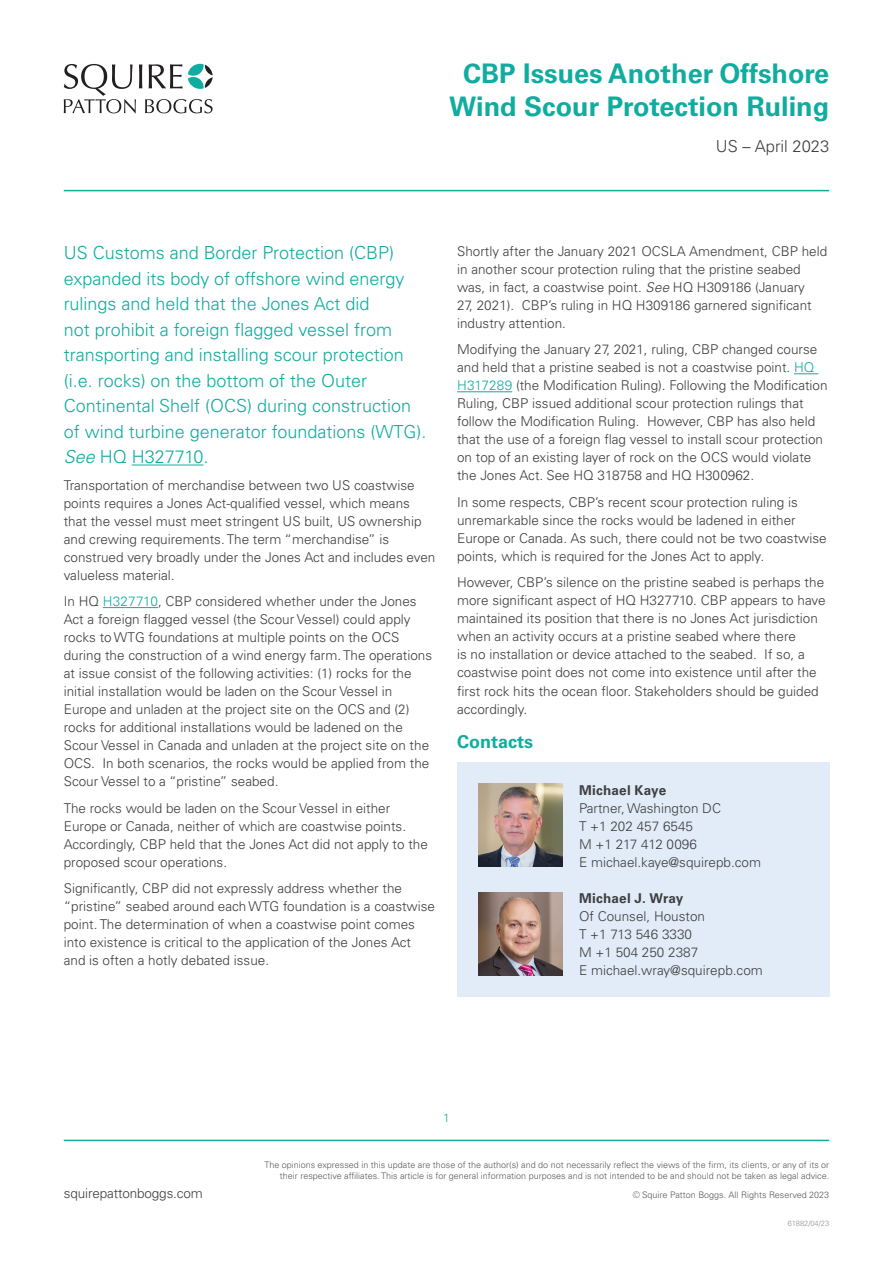
<style>
.page{position:relative;width:893px;height:1263px;background:#fff}
.page>*{position:absolute;margin:0;border:0;box-sizing:border-box;transform-origin:0 0}
.Jurisdiction_Date{font:700 27px/33px "Univers LTCYR 65";color:#10ac9f;text-align:center}
.Body{font:300 18px/25.5px "Univers LTCYR 45";color:#10ac9f}
.Body_Main_Heading{font:700 18px "Univers LTCYR 65";color:#10ac9f}
.Jurisdiction_Date-2{font:300 16.5px "Univers LTCYR 45";color:#3e3e3f}
.Body-2{font:300 13.5px/18px "Univers LTCYR 45";color:#3e3e3f}
.Body-3{font:700 13.5px "Univers LTCYR 65";letter-spacing:.015em;color:#3e3e3f}
.Contact{font:300 12px "Univers LTCYR 45";color:#10ac9f}
.t1{font:300 9px/10.8px "Univers LTCYR 45";color:#57585a;text-align:right}
.t2{font:300 7.5px "Univers LTCYR 45";color:#939598}
.s1{font-style:italic}
.s2{color:#10ac9f}
</style>
<div class="page">
<hr style="left:64px;top:190px;width:765px;height:1px;background:#10ac9f">
<svg style="left:64px;top:64px;width:149px;height:49px"></svg>
<hr style="left:132px;top:465px;width:71px;height:1px;background:#10ac9f">
<hr style="left:103px;top:607px;width:55px;height:1px;background:#10ac9f">
<svg style="left:794px;top:373px;width:24px;height:1px"></svg>
<hr style="left:457px;top:391px;width:55px;height:1px;background:#10ac9f">
<div style="left:457px;top:762px;width:372px;height:234px;background:#e1ecf8"></div>
<img style="left:478px;top:783px;width:84px;height:84px">
<img style="left:478px;top:892px;width:84px;height:84px">
<hr style="left:64px;top:1140px;width:765px;height:1px;background:#10ac9f">
<p class="Jurisdiction_Date" style="left:449px;top:56px;width:381px">CBP Issues Another Offshore<br>Wind Scour Protection Ruling</p>
<p class="Jurisdiction_Date-2" style="left:716px;top:135px;width:115px">US – April 2023</p>
<p class="Body" style="left:64px;top:240px;width:364px">US Customs and Border Protection (CBP) expanded its body of offshore wind energy rulings and held that the Jones Act did<br>not prohibit a foreign flagged vessel from transporting and installing scour protection (i.e. rocks) on the bottom of the Outer Continental Shelf (OCS) during construction of wind turbine generator foundations (WTG).<br><span class="s1">See</span> HQ H327710.</p>
<p class="Body-2" style="left:64px;top:476px;width:373px">Transportation of merchandise between two US coastwise points requires a Jones Act-qualified vessel, which means that the vessel must meet stringent US built, US ownership and crewing requirements. The term “merchandise” is construed very broadly under the Jones Act and includes even valueless material.</p>
<p class="Body-2" style="left:64px;top:592px;width:370px">In HQ <span class="s2">H327710</span>, CBP considered whether under the Jones Act a foreign flagged vessel (the Scour Vessel) could apply rocks to WTG foundations at multiple points on the OCS during the construction of a wind energy farm. The operations at issue consist of the following activities: (1) rocks for the initial installation would be laden on the Scour Vessel in Europe and unladen at the project site on the OCS and (2) rocks for additional installations would be ladened on the Scour Vessel in Canada and unladen at the project site on the OCS. In both scenarios, the rocks would be applied from the Scour Vessel to a “pristine” seabed.</p>
<p class="Body-2" style="left:64px;top:799px;width:366px">The rocks would be laden on the Scour Vessel in either Europe or Canada, neither of which are coastwise points.<br>Accordingly, CBP held that the Jones Act did not apply to the proposed scour operations.</p>
<p class="Body-2" style="left:64px;top:879px;width:373px">Significantly, CBP did not expressly address whether the “pristine” seabed around each WTG foundation is a coastwise point. The determination of when a coastwise point comes into existence is critical to the application of the Jones Act and is often a hotly debated issue.</p>
<p class="Body-2" style="left:457px;top:242px;width:372px">Shortly after the January 2021 OCSLA Amendment, CBP held in another scour protection ruling that the pristine seabed was, in fact, a coastwise point. <span class="s1">See</span> HQ H309186 (January<br>27, 2021). CBP’s ruling in HQ H309186 garnered significant industry attention.</p>
<p class="Body-2" style="left:457px;top:340px;width:372px">Modifying the January 27, 2021, ruling, CBP changed course and held that a pristine seabed is not a coastwise point. <span class="s2">HQ H317289</span> (the Modification Ruling). Following the Modification Ruling, CBP issued additional scour protection rulings that follow the Modification Ruling. However, CBP has also held that the use of a foreign flag vessel to install scour protection on top of an existing layer of rock on the OCS would violate the Jones Act. See HQ 318758 and HQ H300962.</p>
<p class="Body-2" style="left:457px;top:493px;width:371px">In some respects, CBP’s recent scour protection ruling is unremarkable since the rocks would be ladened in either Europe or Canada. As such, there could not be two coastwise points, which is required for the Jones Act to apply.</p>
<p class="Body-2" style="left:457px;top:573px;width:370px">However, CBP’s silence on the pristine seabed is perhaps the more significant aspect of HQ H327710. CBP appears to have maintained its position that there is no Jones Act jurisdiction when an activity occurs at a pristine seabed where there<br>is no installation or device attached to the seabed. If so, a coastwise point does not come into existence until after the first rock hits the ocean floor. Stakeholders should be guided accordingly.</p>
<p class="Body_Main_Heading" style="left:457px;top:728px;width:78px">Contacts</p>
<p class="Body-3" style="left:579px;top:780px;width:89px">Michael Kaye</p>
<p class="Body-2" style="left:579px;top:799px;width:144px">Partner, Washington DC</p>
<p class="Body-2" style="left:579px;top:817px;width:115px">T +1 202 457 6545</p>
<p class="Body-2" style="left:579px;top:835px;width:119px">M +1 217 412 0096</p>
<p class="Body-2" style="left:579px;top:853px;width:184px">E michael.kaye@squirepb.com</p>
<p class="Body-3" style="left:579px;top:888px;width:106px">Michael J. Wray</p>
<p class="Body-2" style="left:579px;top:907px;width:128px">Of Counsel, Houston</p>
<p class="Body-2" style="left:579px;top:925px;width:114px">T +1 713 546 3330</p>
<p class="Body-2" style="left:579px;top:943px;width:121px">M +1 504 250 2387</p>
<p class="Body-2" style="left:579px;top:961px;width:185px">E michael.wray@squirepb.com</p>
<p class="Contact" style="left:443px;top:1110px;width:8px">1</p>
<p class="Body-2" style="left:64px;top:1184px;width:141px">squirepattonboggs.com</p>
<p class="t1" style="left:265px;top:1159px;width:566px">The opinions expressed in this update are those of the author(s) and do not necessarily reflect the views of the firm, its clients, or any of its or their respective affiliates. This article is for general information purposes and is not intended to be and should not be taken as legal advice.</p>
<p class="t1" style="left:633px;top:1189px;width:198px">© Squire Patton Boggs. All Rights Reserved 2023</p>
<p class="t2" style="left:788px;top:1218px;width:43px">61882/04/23</p>
</div>
